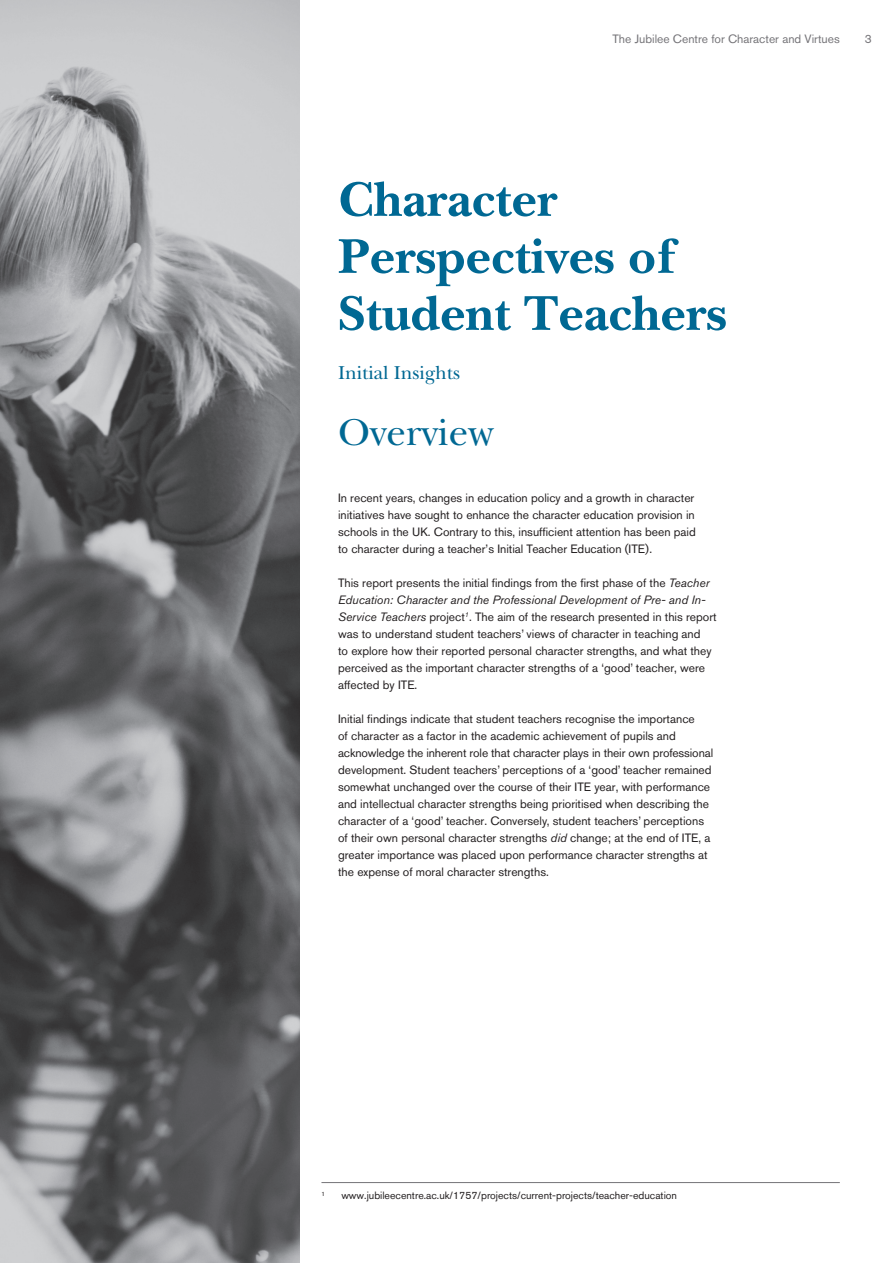
<style>
.page{position:relative;width:893px;height:1263px;background:#fff}
.page>*{position:absolute;margin:0;border:0;box-sizing:border-box;transform-origin:0 0}
.t1{font:700 51px/57px "New Baskerville LT";color:#006893}
.t2{font:39px "New Baskerville LT";color:#006893}
.t3{font:19.5px "New Baskerville LT";color:#006893}
.t4{font:12px/17px "Akzidenz Grotesk BQ";color:#231f20}
.t5{font:12px "Akzidenz Grotesk BQ";color:#757478}
._03_Body_Copy{font:10.5px "Akzidenz Grotesk BQ";color:#231f20}
._03_Body_Copy-2{font:6.15px "Akzidenz Grotesk BQ";color:#231f20}
.s1{font-style:italic}
</style>
<div class="page">
<img style="left:0;top:0;width:300px;height:1263px">
<hr style="left:321px;top:1182px;width:519px;height:1px;background:#757478">
<p class="t5" style="left:612px;top:32px;width:229px">The Jubilee Centre for Character and Virtues</p>
<p class="t5" style="left:865px;top:32px;width:8px">3</p>
<p class="t1" style="left:338px;top:171px;width:390px">Character<br>Perspectives of<br>Student Teachers</p>
<p class="t3" style="left:338px;top:362px;width:124px">Initial Insights</p>
<p class="t2" style="left:338px;top:410px;width:157px">Overview</p>
<p class="t4" style="left:338px;top:489px;width:359px;text-align:justify">In recent years, changes in education policy and a growth in character initiatives have sought to enhance the character education provision in schools in the UK. Contrary to this, insufficient attention has been paid to character during a teacher’s Initial Teacher Education (ITE).</p>
<p class="t4" style="left:338px;top:574px;width:380px">This report presents the initial findings from the first phase of the <span class="s1">Teacher Education: Character and the Professional Development of Pre- and In-Service Teachers</span> project<sup>1</sup>. The aim of the research presented in this report was to understand student teachers’ views of character in teaching and<br>to explore how their reported personal character strengths, and what they perceived as the important character strengths of a ‘good’ teacher, were affected by ITE.</p>
<p class="t4" style="left:338px;top:710px;width:377px">Initial findings indicate that student teachers recognise the importance<br>of character as a factor in the academic achievement of pupils and acknowledge the inherent role that character plays in their own professional development. Student teachers’ perceptions of a ‘good’ teacher remained somewhat unchanged over the course of their ITE year, with performance and intellectual character strengths being prioritised when describing the character of a ‘good’ teacher. Conversely, student teachers’ perceptions of their own personal character strengths <span class="s1">did</span> change; at the end of ITE, a greater importance was placed upon performance character strengths at the expense of moral character strengths.</p>
<p class="_03_Body_Copy-2" style="left:321px;top:1190px;width:5px">1</p>
<p class="_03_Body_Copy" style="left:341px;top:1189px;width:337px">www.jubileecentre.ac.uk/1757/projects/current-projects/teacher-education</p>
</div>
